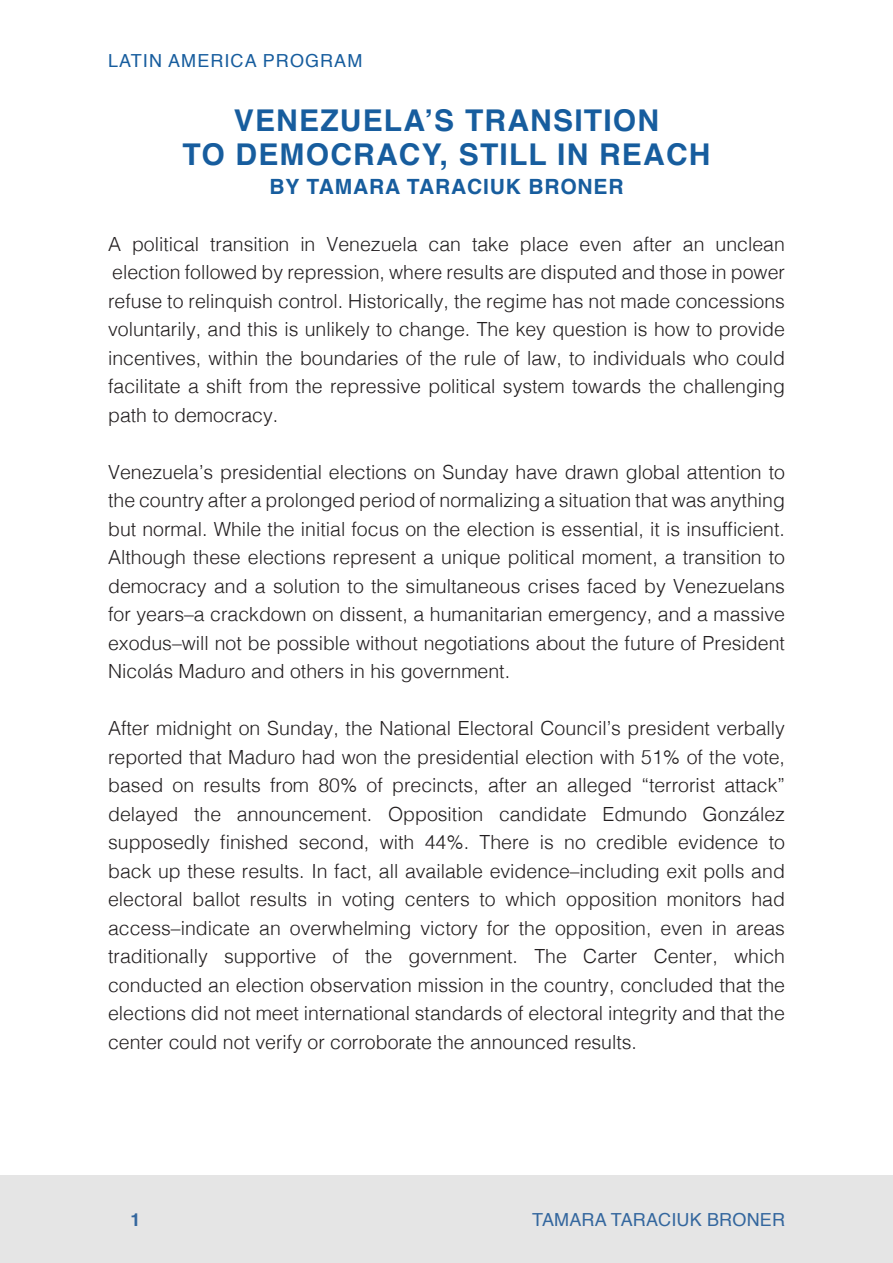
<style>
.page{position:relative;width:893px;height:1263px;background:#fff}
.page>*{position:absolute;margin:0;border:0;box-sizing:border-box;transform-origin:0 0}
.t1{font:700 30px/34.5px "Helvetica";letter-spacing:.04em;color:#175d9e;text-align:center}
.t2{font:700 21px "Helvetica";letter-spacing:.04em;color:#175d9e}
.t3{font:300 19.5px/28.5px "Helvetica";color:#231f20;text-align:justify}
.t4{font:18px "Helvetica";letter-spacing:.01em;color:#34679e}
.t5{font:18px "Helvetica";letter-spacing:.06em;color:#175d9e}
.t6{font:700 18px "Helvetica";color:#34679e}
</style>
<div class="page">
<div style="left:0;top:1176px;width:893px;height:87px;background:#e5e5e5"></div>
<p class="t5" style="left:108px;top:47px;width:256px">LATIN AMERICA PROGRAM</p>
<p class="t1" style="left:182px;top:103px;width:530px">VENEZUELA’S TRANSITION<br>TO DEMOCRACY, STILL IN REACH</p>
<p class="t2" style="left:269px;top:169px;width:356px">BY TAMARA TARACIUK BRONER</p>
<p class="t3" style="left:108px;top:228px;width:678px">A political transition in Venezuela can take place even after an unclean election followed by repression, where results are disputed and those in power refuse to relinquish control. Historically, the regime has not made concessions voluntarily, and this is unlikely to change. The key question is how to provide incentives, within the boundaries of the rule of law, to individuals who could facilitate a shift from the repressive political system towards the challenging path to democracy.</p>
<p class="t3" style="left:108px;top:456px;width:678px">Venezuela’s presidential elections on Sunday have drawn global attention to the country after a prolonged period of normalizing a situation that was anything but normal. While the initial focus on the election is essential, it is insufficient.<br>Although these elections represent a unique political moment, a transition to democracy and a solution to the simultaneous crises faced by Venezuelans for years–a crackdown on dissent, a humanitarian emergency, and a massive exodus–will not be possible without negotiations about the future of President Nicolás Maduro and others in his government.</p>
<p class="t3" style="left:108px;top:712px;width:678px">After midnight on Sunday, the National Electoral Council’s president verbally reported that Maduro had won the presidential election with 51% of the vote, based on results from 80% of precincts, after an alleged “terrorist attack” delayed the announcement. Opposition candidate Edmundo González supposedly finished second, with 44%. There is no credible evidence to back up these results. In fact, all available evidence–including exit polls and electoral ballot results in voting centers to which opposition monitors had access–indicate an overwhelming victory for the opposition, even in areas traditionally supportive of the government. The Carter Center, which conducted an election observation mission in the country, concluded that the elections did not meet international standards of electoral integrity and that the center could not verify or corroborate the announced results.</p>
<p class="t6" style="left:130px;top:1205px;width:12px">1</p>
<p class="t4" style="left:532px;top:1206px;width:254px">TAMARA TARACIUK BRONER</p>
</div>
